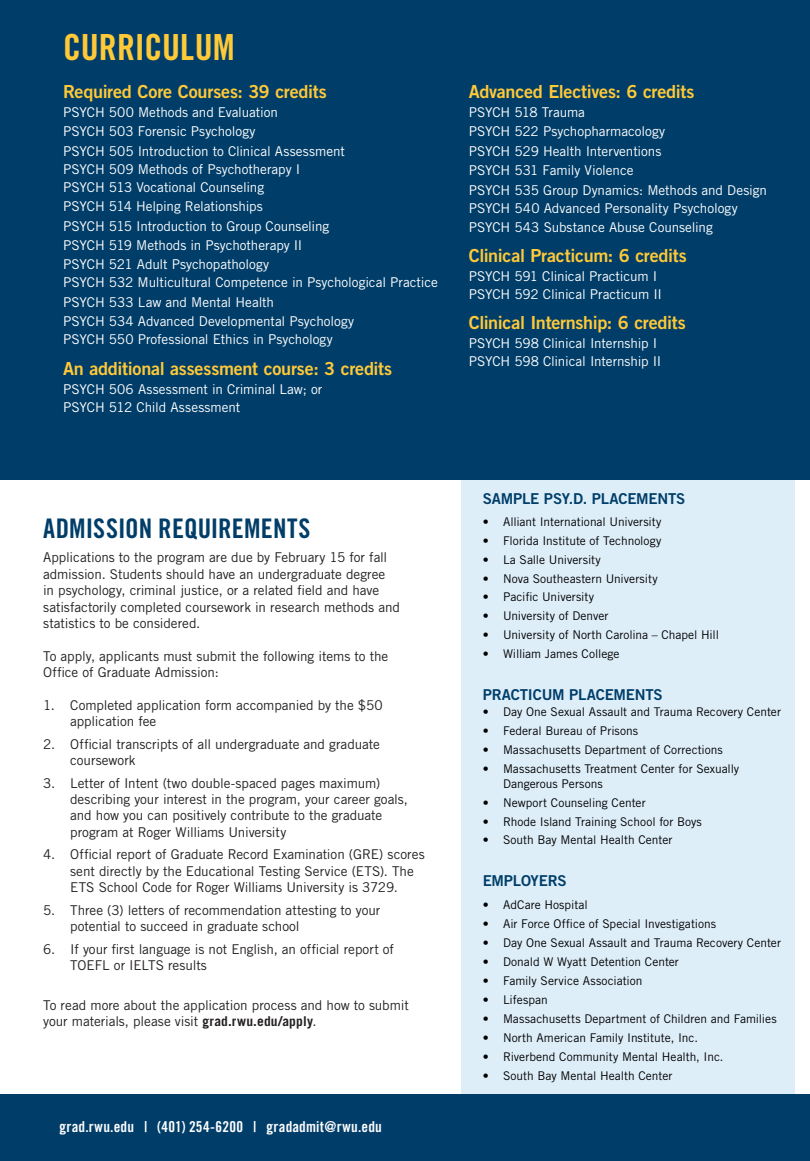
<style>
.page{position:relative;width:810px;height:1161px;background:#fff}
.page>*{position:absolute;margin:0;border:0;box-sizing:border-box;transform-origin:0 0}
.t1{font:36px "Trade Gothic LT Std Bd Cn 20";color:#ffc938}
.t2{font:27px "Trade Gothic LT Std Bd Cn 20";letter-spacing:.005em;color:#003e69}
.t3{font:18px "Trade Gothic LT Std Bd 2";letter-spacing:-.015em;color:#ffc938}
.t4{font:15px "Trade Gothic LT Std Bd 2";letter-spacing:-.015em;color:#003e69}
.t5{font:15px "Trade Gothic LT Std Bd Cn 20";letter-spacing:.02em;color:#fff}
.t6{font:13.5px/16.2px "Trade Gothic LT Std";letter-spacing:-.005em;color:#231f20}
.t7{font:13.5px/18px "Trade Gothic LT Std";letter-spacing:-.005em;color:#fff}
.t8{font:12px/14.4px "Trade Gothic LT Std";color:#000}
.s1{font-weight:700}
</style>
<div class="page">
<div style="left:0;top:0;width:810px;height:479px;background:#003e69"></div>
<div style="left:461px;top:480px;width:334px;height:615px;background:#deeef9"></div>
<div style="left:0;top:1095px;width:810px;height:66px;background:#003e69"></div>
<p class="t1" style="left:63px;top:25px;width:173px">CURRICULUM</p>
<p class="t3" style="left:63px;top:80px;width:265px">Required Core Courses: 39 credits</p>
<p class="t7" style="left:63px;top:103px;width:216px">PSYCH 500 Methods and Evaluation</p>
<p class="t7" style="left:63px;top:122px;width:194px">PSYCH 503 Forensic Psychology</p>
<p class="t7" style="left:63px;top:142px;width:283px">PSYCH 505 Introduction to Clinical Assessment<br>PSYCH 509 Methods of Psychotherapy I<br>PSYCH 513 Vocational Counseling</p>
<p class="t7" style="left:63px;top:197px;width:201px">PSYCH 514 Helping Relationships</p>
<p class="t7" style="left:63px;top:217px;width:268px">PSYCH 515 Introduction to Group Counseling</p>
<p class="t7" style="left:63px;top:236px;width:241px">PSYCH 519 Methods in Psychotherapy II</p>
<p class="t7" style="left:63px;top:255px;width:376px">PSYCH 521 Adult Psychopathology<br>PSYCH 532 Multicultural Competence in Psychological Practice</p>
<p class="t7" style="left:63px;top:293px;width:212px">PSYCH 533 Law and Mental Health</p>
<p class="t7" style="left:63px;top:312px;width:293px">PSYCH 534 Advanced Developmental Psychology<br>PSYCH 550 Professional Ethics in Psychology</p>
<p class="t3" style="left:63px;top:358px;width:331px">An additional assessment course: 3 credits</p>
<p class="t7" style="left:63px;top:380px;width:261px">PSYCH 506 Assessment in Criminal Law; or<br>PSYCH 512 Child Assessment</p>
<p class="t3" style="left:469px;top:80px;width:227px">Advanced Electives: 6 credits</p>
<p class="t7" style="left:469px;top:103px;width:118px">PSYCH 518 Trauma</p>
<p class="t7" style="left:469px;top:122px;width:198px">PSYCH 522 Psychopharmacology</p>
<p class="t7" style="left:469px;top:142px;width:194px">PSYCH 529 Health Interventions</p>
<p class="t7" style="left:469px;top:161px;width:166px">PSYCH 531 Family Violence</p>
<p class="t7" style="left:469px;top:181px;width:300px">PSYCH 535 Group Dynamics: Methods and Design<br>PSYCH 540 Advanced Personality Psychology</p>
<p class="t7" style="left:469px;top:218px;width:246px">PSYCH 543 Substance Abuse Counseling</p>
<p class="t3" style="left:469px;top:244px;width:220px">Clinical Practicum: 6 credits</p>
<p class="t7" style="left:469px;top:267px;width:195px">PSYCH 591 Clinical Practicum I<br>PSYCH 592 Clinical Practicum II</p>
<p class="t3" style="left:469px;top:311px;width:219px">Clinical Internship: 6 credits</p>
<p class="t7" style="left:469px;top:334px;width:194px">PSYCH 598 Clinical Internship I<br>PSYCH 598 Clinical Internship II</p>
<p class="t2" style="left:43px;top:512px;width:269px">ADMISSION REQUIREMENTS</p>
<p class="t6" style="left:43px;top:549px;width:358px">Applications to the program are due by February 15 for fall admission. Students should have an undergraduate degree<br>in psychology, criminal justice, or a related field and have satisfactorily completed coursework in research methods and statistics to be considered.</p>
<p class="t6" style="left:43px;top:648px;width:347px">To apply, applicants must submit the following items to the<br>Office of Graduate Admission:</p>
<p class="t6" style="left:70px;top:697px;width:314px;text-indent:-27px">1. Completed application form accompanied by the $50 application fee</p>
<p class="t6" style="left:70px;top:736px;width:311px;text-indent:-27px">2. Official transcripts of all undergraduate and graduate coursework</p>
<p class="t6" style="left:70px;top:775px;width:339px;text-indent:-27px">3. Letter of Intent (two double-spaced pages maximum) describing your interest in the program, your career goals, and how you can positively contribute to the graduate program at Roger Williams University</p>
<p class="t6" style="left:70px;top:846px;width:356px;text-indent:-27px">4. Official report of Graduate Record Examination (GRE) scores sent directly by the Educational Testing Service (ETS). The<br>ETS School Code for Roger Williams University is 3729.</p>
<p class="t6" style="left:70px;top:902px;width:312px;text-indent:-27px">5. Three (3) letters of recommendation attesting to your potential to succeed in graduate school</p>
<p class="t6" style="left:70px;top:941px;width:325px;text-indent:-27px">6. If your first language is not English, an official report of<br>TOEFL or IELTS results</p>
<p class="t6" style="left:43px;top:996px;width:367px">To read more about the application process and how to submit your materials, please visit <span class="s1">grad.rwu.edu/apply</span>.</p>
<p class="t5" style="left:59px;top:1117px;width:324px">grad.rwu.edu | (401) 254-6200 | gradadmit@rwu.edu</p>
<p class="t4" style="left:483px;top:489px;width:204px">SAMPLE PSY.D. PLACEMENTS</p>
<p class="t8" style="left:483px;top:514px;width:180px">• Alliant International University</p>
<p class="t8" style="left:483px;top:533px;width:180px">• Florida Institute of Technology</p>
<p class="t8" style="left:483px;top:552px;width:120px">• La Salle University</p>
<p class="t8" style="left:483px;top:571px;width:176px">• Nova Southeastern University</p>
<p class="t8" style="left:483px;top:590px;width:113px">• Pacific University</p>
<p class="t8" style="left:483px;top:609px;width:127px">• University of Denver</p>
<p class="t8" style="left:483px;top:628px;width:238px">• University of North Carolina – Chapel Hill</p>
<p class="t8" style="left:483px;top:647px;width:138px">• William James College</p>
<p class="t4" style="left:483px;top:686px;width:182px">PRACTICUM PLACEMENTS</p>
<p class="t8" style="left:483px;top:705px;width:300px">• Day One Sexual Assault and Trauma Recovery Center</p>
<p class="t8" style="left:483px;top:724px;width:157px">• Federal Bureau of Prisons</p>
<p class="t8" style="left:483px;top:743px;width:242px">• Massachusetts Department of Corrections</p>
<p class="t8" style="left:503px;top:762px;width:238px;text-indent:-20px">• Massachusetts Treatment Center for Sexually<br>Dangerous Persons</p>
<p class="t8" style="left:483px;top:795px;width:164px">• Newport Counseling Center</p>
<p class="t8" style="left:483px;top:814px;width:221px">• Rhode Island Training School for Boys</p>
<p class="t8" style="left:483px;top:833px;width:191px">• South Bay Mental Health Center</p>
<p class="t4" style="left:483px;top:872px;width:85px">EMPLOYERS</p>
<p class="t8" style="left:483px;top:897px;width:107px">• AdCare Hospital</p>
<p class="t8" style="left:483px;top:916px;width:235px">• Air Force Office of Special Investigations</p>
<p class="t8" style="left:483px;top:935px;width:300px">• Day One Sexual Assault and Trauma Recovery Center</p>
<p class="t8" style="left:483px;top:954px;width:198px">• Donald W Wyatt Detention Center</p>
<p class="t8" style="left:483px;top:973px;width:161px">• Family Service Association</p>
<p class="t8" style="left:483px;top:992px;width:67px">• Lifespan</p>
<p class="t8" style="left:483px;top:1011px;width:296px">• Massachusetts Department of Children and Families</p>
<p class="t8" style="left:483px;top:1030px;width:217px">• North American Family Institute, Inc.</p>
<p class="t8" style="left:483px;top:1049px;width:242px">• Riverbend Community Mental Health, Inc.</p>
<p class="t8" style="left:483px;top:1068px;width:191px">• South Bay Mental Health Center</p>
</div>
